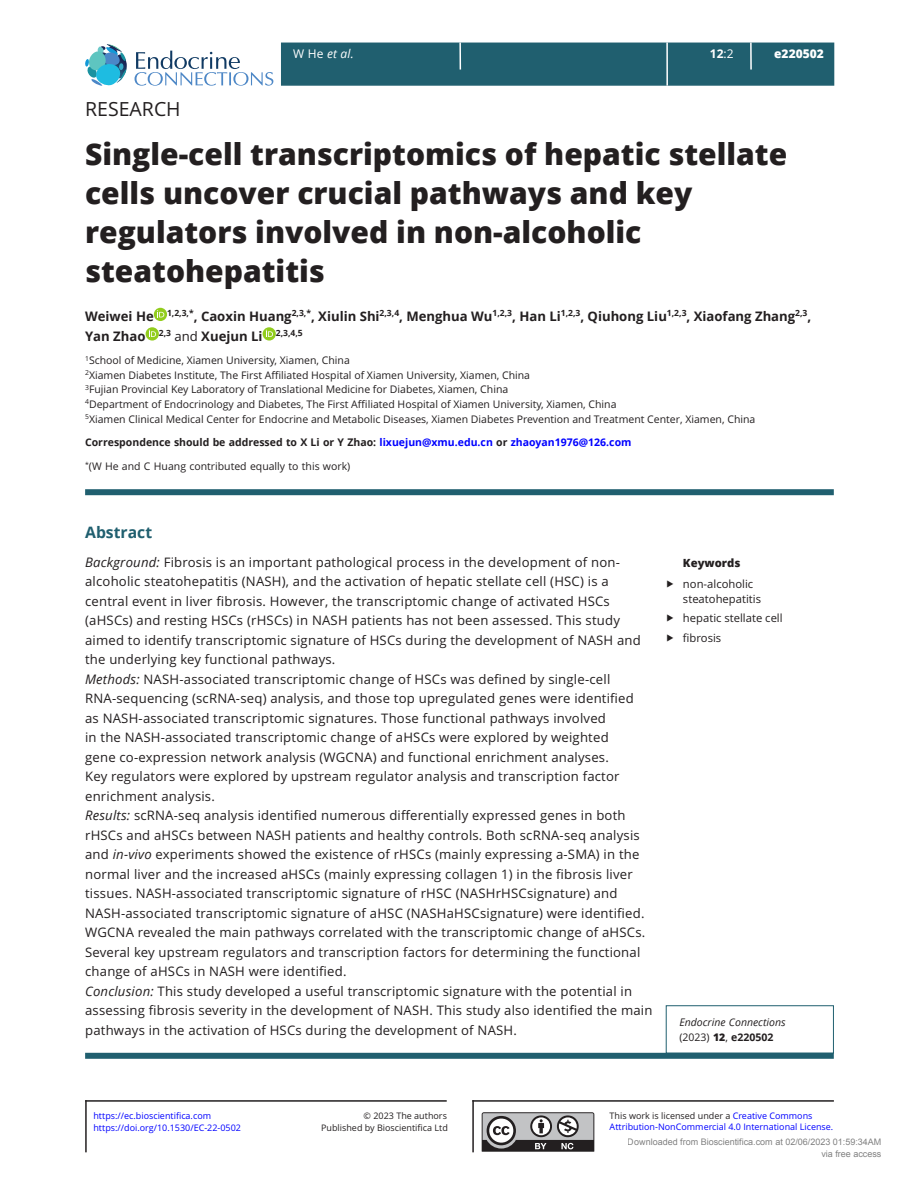
<style>
.page{position:relative;width:919px;height:1187px;background:#fff}
.page>*{position:absolute;margin:0;border:0;box-sizing:border-box;transform-origin:0 0}
.CT{font:800 30px/39px "Open Sans";color:#231f20}
.AT{font:19.5px "Open Sans";color:#231f20}
.ABS_H{font:700 15.75px "Open Sans";color:#205f6f}
.ABS_TXT{font:13.2px/19.5px "Open Sans";letter-spacing:.015em;color:#231f20}
.ABS_TXT_L{font:13.2px/19.5px "Open Sans";letter-spacing:.015em;color:#231f20}
.AU{font:700 13.2px/19.5px "Open Sans";color:#231f20}
.t1{font:italic 12px "Open Sans";color:#fff}
.t2{font:800 12px "Open Sans";color:#fff}
.t3{font:700 12px "Open Sans";color:#fff}
.t4{font:11.25px/15px "Open Sans";color:#231f20}
.Keywords_Head{font:800 11.25px "Open Sans";color:#231f20}
.Address{font:10.5px "Open Sans";color:#231f20}
.Corres{font:700 10.5px "Open Sans";color:#231f20}
.FN{font:10.5px "Open Sans";color:#231f20}
.Corres-2{font:italic 10.5px "Open Sans";color:#231f20}
.Corres-3{font:10.5px "Open Sans";color:#231f20}
.t5{font:9px "Open Sans";color:#00f}
.t6{font:9px/11.6px "Open Sans";color:#231f20;text-align:right}
.t7{font:9px/12px "Arial";color:rgb(0 0 0/.5);text-align:right}
.s1{font-style:normal}
.s2{font-weight:400}
.s3{color:#00f}
.s4{font-style:italic}
.s5{font-weight:800}
.s6{font-weight:700}
</style>
<div class="page">
<div style="left:281px;top:43px;width:553px;height:43px;background:#205f6f;border:2px solid #205f6f"></div>
<svg style="left:750px;top:43px;width:1px;height:27px"></svg>
<hr style="left:666px;top:43px;width:2px;height:43px;background:#fff">
<hr style="left:459px;top:43px;width:2px;height:27px;background:#fff">
<svg style="left:134px;top:51px;width:139px;height:35px"></svg>
<svg style="left:85px;top:44px;width:42px;height:42px"></svg>
<svg style="left:154px;top:308px;width:13px;height:13px"></svg>
<svg style="left:157px;top:310px;width:7px;height:7px"></svg>
<div style="left:146px;top:327px;width:13px;height:13px;background:#92cd1d;border-radius:50%"></div>
<svg style="left:149px;top:330px;width:7px;height:7px"></svg>
<svg style="left:262px;top:327px;width:14px;height:13px"></svg>
<svg style="left:266px;top:330px;width:7px;height:7px"></svg>
<div style="left:85px;top:489px;width:748px;height:6px;background:#205f6f"></div>
<div style="left:85px;top:1052px;width:748px;height:6px;background:#205f6f"></div>
<div style="left:665px;top:1005px;width:168px;height:48px;border:1px solid #205f6f"></div>
<svg style="left:481px;top:1112px;width:113px;height:39px;background:#8c8b8c"></svg>
<hr style="left:472px;top:1100px;width:361px;height:1px;background:#231f20">
<hr style="left:472px;top:1100px;width:2px;height:52px;background:#231f20">
<hr style="left:85px;top:1100px;width:361px;height:1px;background:#231f20">
<hr style="left:85px;top:1100px;width:2px;height:52px;background:#231f20">
<p class="t1" style="left:293px;top:46px;width:62px"><span class="s1">W He</span> et al.</p>
<p class="t3" style="left:709px;top:46px;width:25px">12<span class="s2">:2</span></p>
<p class="t2" style="left:774px;top:45px;width:51px">e220502</p>
<p class="AT" style="left:85px;top:96px;width:97px">RESEARCH</p>
<p class="CT" style="left:85px;top:133px;width:703px">Single-cell transcriptomics of hepatic stellate cells uncover crucial pathways and key regulators involved in non-alcoholic steatohepatitis</p>
<p class="AU" style="left:85px;top:306px;width:727px">Weiwei He <sup>1,2,3,*</sup>, Caoxin Huang<sup>2,3,*</sup>, Xiulin Shi<sup>2,3,4</sup>, Menghua Wu<sup>1,2,3</sup>, Han Li<sup>1,2,3</sup>, Qiuhong Liu<sup>1,2,3</sup>, Xiaofang Zhang<sup>2,3</sup>,<br>Yan Zhao <sup>2,3</sup> <span class="s2">and</span> Xuejun Li <sup>2,3,4,5</sup></p>
<p class="Address" style="left:85px;top:353px;width:266px"><sup>1</sup>School of Medicine, Xiamen University, Xiamen, China</p>
<p class="Address" style="left:85px;top:368px;width:446px"><sup>2</sup>Xiamen Diabetes Institute, The First Affiliated Hospital of Xiamen University, Xiamen, China</p>
<p class="Address" style="left:85px;top:382px;width:424px"><sup>3</sup>Fujian Provincial Key Laboratory of Translational Medicine for Diabetes, Xiamen, China</p>
<p class="Address" style="left:85px;top:397px;width:533px"><sup>4</sup>Department of Endocrinology and Diabetes, The First Affiliated Hospital of Xiamen University, Xiamen, China</p>
<p class="Address" style="left:85px;top:411px;width:671px"><sup>5</sup>Xiamen Clinical Medical Center for Endocrine and Metabolic Diseases, Xiamen Diabetes Prevention and Treatment Center, Xiamen, China</p>
<p class="Corres" style="left:85px;top:435px;width:548px">Correspondence should be addressed to X Li or Y Zhao: <span class="s3">lixuejun@xmu.edu.cn</span> or <span class="s3">zhaoyan1976@126.com</span></p>
<p class="FN" style="left:85px;top:459px;width:267px"><sup>*</sup>(W He and C Huang contributed equally to this work)</p>
<p class="ABS_H" style="left:85px;top:521px;width:69px">Abstract</p>
<p class="ABS_TXT" style="left:85px;top:551px;width:557px"><span class="s4">Background:</span> Fibrosis is an important pathological process in the development of non&shy;alcoholic steatohepatitis (NASH), and the activation of hepatic stellate cell (HSC) is a central event in liver fibrosis. However, the transcriptomic change of activated HSCs (aHSCs) and resting HSCs (rHSCs) in NASH patients has not been assessed. This study aimed to identify transcriptomic signature of HSCs during the development of NASH and the underlying key functional pathways.</p>
<p class="ABS_TXT" style="left:85px;top:668px;width:550px"><span class="s4">Methods:</span> NASH-associated transcriptomic change of HSCs was defined by single-cell RNA-sequencing (scRNA-seq) analysis, and those top upregulated genes were identified as NASH-associated transcriptomic signatures. Those functional pathways involved<br>in the NASH-associated transcriptomic change of aHSCs were explored by weighted gene co-expression network analysis (WGCNA) and functional enrichment analyses.<br>Key regulators were explored by upstream regulator analysis and transcription factor enrichment analysis.</p>
<p class="ABS_TXT" style="left:85px;top:805px;width:561px"><span class="s4">Results:</span> scRNA-seq analysis identified numerous differentially expressed genes in both rHSCs and aHSCs between NASH patients and healthy controls. Both scRNA-seq analysis and <span class="s4">in-vivo</span> experiments showed the existence of rHSCs (mainly expressing a-SMA) in the normal liver and the increased aHSCs (mainly expressing collagen 1) in the fibrosis liver tissues. NASH-associated transcriptomic signature of rHSC (NASHrHSCsignature) and NASH-associated transcriptomic signature of aHSC (NASHaHSCsignature) were identified.<br>WGCNA revealed the main pathways correlated with the transcriptomic change of aHSCs.<br>Several key upstream regulators and transcription factors for determining the functional change of aHSCs in NASH were identified.</p>
<p class="ABS_TXT_L" style="left:85px;top:980px;width:569px"><span class="s4">Conclusion:</span> This study developed a useful transcriptomic signature with the potential in assessing fibrosis severity in the development of NASH. This study also identified the main pathways in the activation of HSCs during the development of NASH.</p>
<p class="Keywords_Head" style="left:683px;top:554px;width:59px">Keywords</p>
<p class="t4" style="left:683px;top:576px;width:80px">non-alcoholic steatohepatitis</p>
<p class="t4" style="left:683px;top:610px;width:101px">hepatic stellate cell</p>
<p class="t4" style="left:683px;top:630px;width:40px">fibrosis</p>
<p class="Corres-2" style="left:679px;top:1015px;width:108px">Endocrine Connections</p>
<p class="Corres-3" style="left:679px;top:1029px;width:95px">(2023) <span class="s5">12</span>, <span class="s6">e220502</span></p>
<p class="t5" style="left:93px;top:1109px;width:119px">https://ec.bioscientifica.com</p>
<p class="t6" style="left:321px;top:1109px;width:128px">© 2023 The authors<br>Published by Bioscientifica Ltd</p>
<p class="t6" style="left:609px;top:1109px;width:204px">This work is licensed under a <span class="s3">Creative Commons</span></p>
<p class="t5" style="left:93px;top:1121px;width:149px">https://doi.org/10.1530/EC-22-0502</p>
<p class="t5" style="left:609px;top:1120px;width:225px">Attribution-NonCommercial 4.0 International License.</p>
<p class="t7" style="left:627px;top:1135px;width:255px">Downloaded from Bioscientifica.com at 02/06/2023 01:59:34AM via free access</p>
</div>
